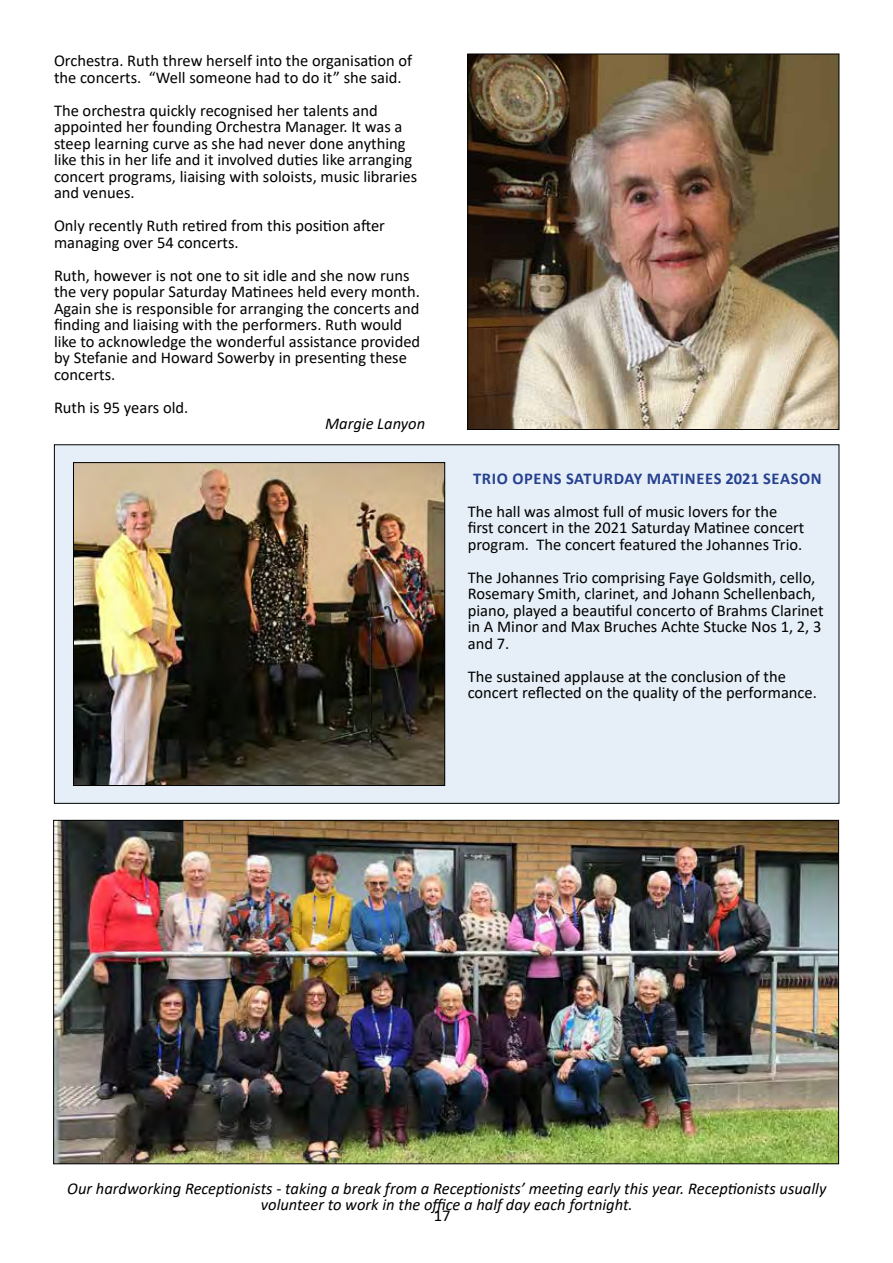
<style>
.page{position:relative;width:893px;height:1263px;background:#fff}
.page>*{position:absolute;margin:0;border:0;box-sizing:border-box;transform-origin:0 0}
.t1{font:16.5px/16.5px "Calibri";color:#000}
.t2{font:italic 16.5px/16.5px "Calibri";color:#000;text-align:center}
.t3{font:700 16.5px "Calibri";letter-spacing:.04em;color:#25408f}
</style>
<div class="page">
<div style="left:54px;top:445px;width:785px;height:358px;background:#e6eff7"></div>
<img style="left:75px;top:464px;width:368px;height:320px">
<div style="left:73px;top:462px;width:372px;height:324px;border:1px solid #000"></div>
<img style="left:469px;top:56px;width:368px;height:372px">
<div style="left:467px;top:54px;width:372px;height:376px;border:1px solid #000"></div>
<img style="left:55px;top:822px;width:782px;height:340px">
<p class="t1" style="left:54px;top:52px;width:360px">Orchestra. Ruth threw herself into the organisation of the concerts. “Well someone had to do it” she said.</p>
<p class="t1" style="left:54px;top:102px;width:365px">The orchestra quickly recognised her talents and appointed her founding Orchestra Manager. It was a steep learning curve as she had never done anything like this in her life and it involved duties like arranging concert programs, liaising with soloists, music libraries and venues.</p>
<p class="t1" style="left:54px;top:217px;width:333px">Only recently Ruth retired from this position after managing over 54 concerts.</p>
<p class="t1" style="left:54px;top:267px;width:368px">Ruth, however is not one to sit idle and she now runs the very popular Saturday Matinees held every month.<br>Again she is responsible for arranging the concerts and finding and liaising with the performers. Ruth would like to acknowledge the wonderful assistance provided by Stefanie and Howard Sowerby in presenting these concerts.</p>
<p class="t1" style="left:54px;top:399px;width:136px">Ruth is 95 years old.</p>
<p class="t2" style="left:325px;top:415px;width:102px">Margie Lanyon</p>
<p class="t3" style="left:473px;top:467px;width:350px">TRIO OPENS SATURDAY MATINEES 2021 SEASON</p>
<p class="t1" style="left:468px;top:503px;width:338px">The hall was almost full of music lovers for the first concert in the 2021 Saturday Matinee concert program. The concert featured the Johannes Trio.</p>
<p class="t1" style="left:468px;top:569px;width:357px">The Johannes Trio comprising Faye Goldsmith, cello, Rosemary Smith, clarinet, and Johann Schellenbach, piano, played a beautiful concerto of Brahms Clarinet in A Minor and Max Bruches Achte Stucke Nos 1, 2, 3 and 7.</p>
<p class="t1" style="left:468px;top:668px;width:351px">The sustained applause at the conclusion of the concert reflected on the quality of the performance.</p>
<p class="t2" style="left:67px;top:1179px;width:760px">Our hardworking Receptionists - taking a break from a Receptionists’ meeting early this year. Receptionists usually volunteer to work in the office a half day each fortnight.</p>
<p class="t1" style="left:434px;top:1207px;width:18px">17</p>
</div>
